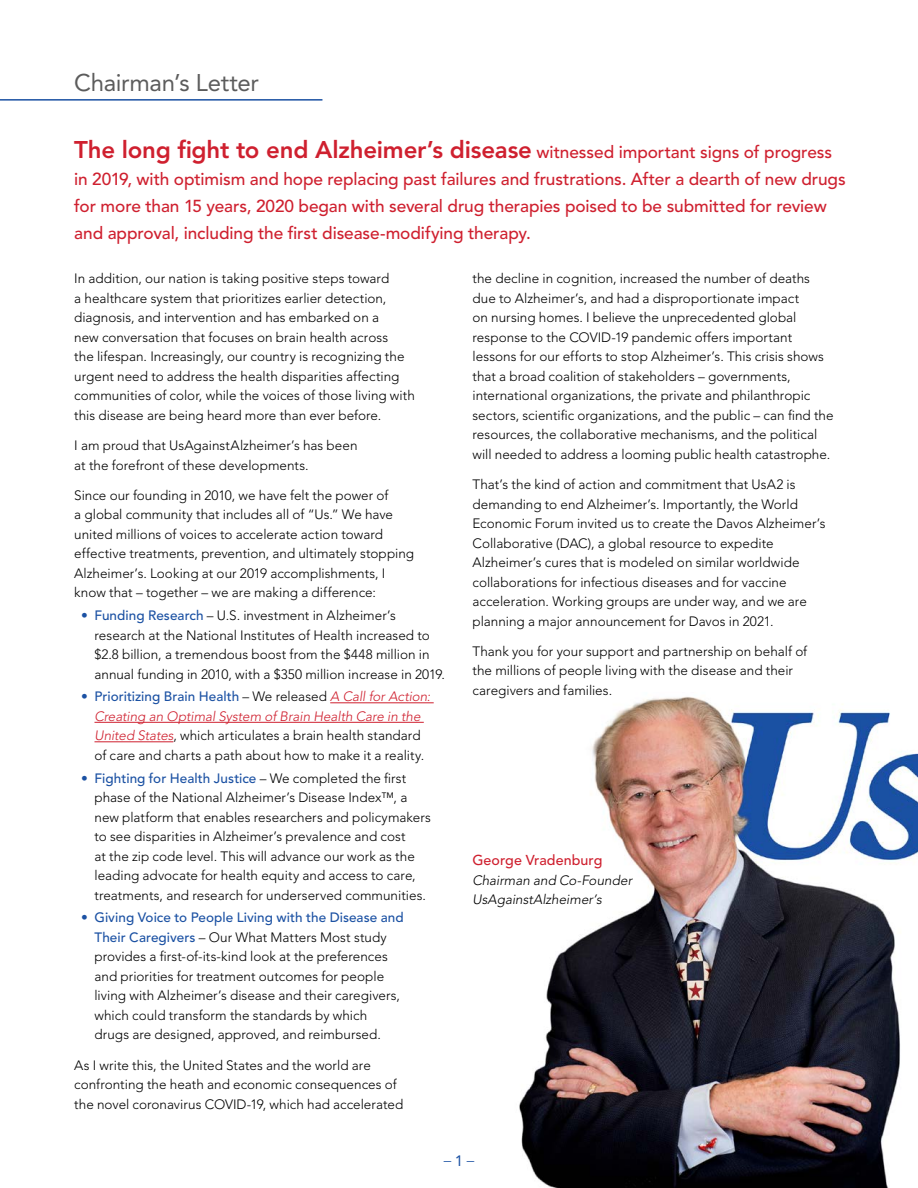
<style>
.page{position:relative;width:918px;height:1188px;background:#fff}
.page>*{position:absolute;margin:0;border:0;box-sizing:border-box;transform-origin:0 0}
.t1{font:800 24px "Avenir";letter-spacing:-.01em;color:#cf202f}
.t2{font:24px "Avenir";letter-spacing:-.015em;color:#5c5c5c}
.t3{font:500 17.25px/27px "Avenir";letter-spacing:-.005em;color:#cf202f}
.t4{font:300 15px "Avenir";color:#1b51a3}
.t5{font:500 14.25px "Avenir";letter-spacing:.005em;color:#cf202f}
.t6{font:300 13.5px/19.5px "Avenir";color:#000}
.t7{font:italic 300 13.5px "Avenir";color:#000}
.s1{font-weight:500;font-size:17.25px}
.s2{font-weight:500;color:#1b51a3}
.s3{font-style:italic;color:#cf202f}
.s4{font-weight:400}
</style>
<div class="page">
<img style="left:519px;top:696px;width:399px;height:492px">
<hr style="left:330px;top:702px;width:104px;height:1px;background:#cf202f">
<hr style="left:94px;top:722px;width:330px;height:1px;background:#cf202f">
<hr style="left:94px;top:741px;width:79px;height:1px;background:#cf202f">
<hr style="left:0;top:99px;width:322px;height:2px;background:#1b51a3">
<p class="t2" style="left:74px;top:69px;width:186px">Chairman’s Letter</p>
<p class="t1" style="left:74px;top:136px;width:759px">The long fight to end Alzheimer’s disease <span class="s1">witnessed important signs of progress</span></p>
<p class="t3" style="left:74px;top:166px;width:773px">in 2019, with optimism and hope replacing past failures and frustrations. After a dearth of new drugs for more than 15 years, 2020 began with several drug therapies poised to be submitted for review and approval, including the first disease-modifying therapy.</p>
<p class="t6" style="left:74px;top:269px;width:342px">In addition, our nation is taking positive steps toward<br>a healthcare system that prioritizes earlier detection, diagnosis, and intervention and has embarked on a<br>new conversation that focuses on brain health across<br>the lifespan. Increasingly, our country is recognizing the urgent need to address the health disparities affecting communities of color, while the voices of those living with this disease are being heard more than ever before.</p>
<p class="t6" style="left:74px;top:436px;width:285px">I am proud that UsAgainstAlzheimer’s has been at the forefront of these developments.</p>
<p class="t6" style="left:74px;top:486px;width:341px">Since our founding in 2010, we have felt the power of<br>a global community that includes all of “Us.” We have united millions of voices to accelerate action toward effective treatments, prevention, and ultimately stopping Alzheimer’s. Looking at our 2019 accomplishments, I know that – together – we are making a difference:</p>
<p class="t6" style="left:94px;top:606px;width:352px;text-indent:-14px"><span class="s2">• Funding Research</span> – U.S. investment in Alzheimer’s research at the National Institutes of Health increased to $2.8 billion, a tremendous boost from the $448 million in annual funding in 2010, with a $350 million increase in 2019.</p>
<p class="t6" style="left:81px;top:687px;width:351px;text-align:center"><span class="s2">• Prioritizing Brain Health</span> – We released <span class="s3">A Call for Action:<br>Creating an Optimal System of Brain Health Care in the United States</span>, which articulates a brain health standard<br>of care and charts a path about how to make it a reality.</p>
<p class="t6" style="left:94px;top:768px;width:338px;text-indent:-14px"><span class="s2">• Fighting for Health Justice</span> – We completed the first phase of the National Alzheimer’s Disease Index™, a new platform that enables researchers and policymakers to see disparities in Alzheimer’s prevalence and cost<br>at the zip code level. This will advance our work as the leading advocate for health equity and access to care, treatments, and research for underserved communities.</p>
<p class="t6" style="left:94px;top:908px;width:311px;text-indent:-14px"><span class="s2">• Giving Voice to People Living with the Disease and Their Caregivers</span> – Our What Matters Most study provides a first-of-its-kind look at the preferences and priorities for treatment outcomes for people living with Alzheimer’s disease and their caregivers, which could transform the standards by which drugs are designed, approved, and reimbursed.</p>
<p class="t6" style="left:74px;top:1055px;width:331px">As I write this, the United States and the world are confronting the heath and economic consequences of the novel coronavirus COVID-19, which had accelerated</p>
<p class="t6" style="left:472px;top:269px;width:363px">the decline in cognition, increased the number of deaths due to Alzheimer’s, and had a disproportionate impact<br>on nursing homes. I believe the unprecedented global response to the COVID-19 pandemic offers important lessons for our efforts to stop Alzheimer’s. This crisis shows that a broad coalition of stakeholders – governments, international organizations, the private and philanthropic sectors, scientific organizations, and the public – can find the resources, the collaborative mechanisms, and the political will needed to address a looming public health catastrophe.</p>
<p class="t6" style="left:472px;top:475px;width:355px">That’s the kind of action and commitment that UsA2 is demanding to end Alzheimer’s. Importantly, the World Economic Forum invited us to create the Davos Alzheimer’s Collaborative (DAC), a global resource to expedite Alzheimer’s cures that is modeled on similar worldwide collaborations for infectious diseases and for vaccine acceleration. Working groups are under way, and we are planning a major announcement for Davos in 2021.</p>
<p class="t6" style="left:472px;top:642px;width:336px">Thank you for your support and partnership on behalf of the millions of people living with the disease and their caregivers and families.</p>
<p class="t5" style="left:472px;top:852px;width:131px">George Vradenburg</p>
<p class="t7" style="left:472px;top:872px;width:161px">Chairman and Co-Founder</p>
<p class="t7" style="left:472px;top:891px;width:131px">UsAgainstAlzheimer’s</p>
<p class="t4" style="left:444px;top:1151px;width:32px">– <span class="s4">1</span> –</p>
</div>
